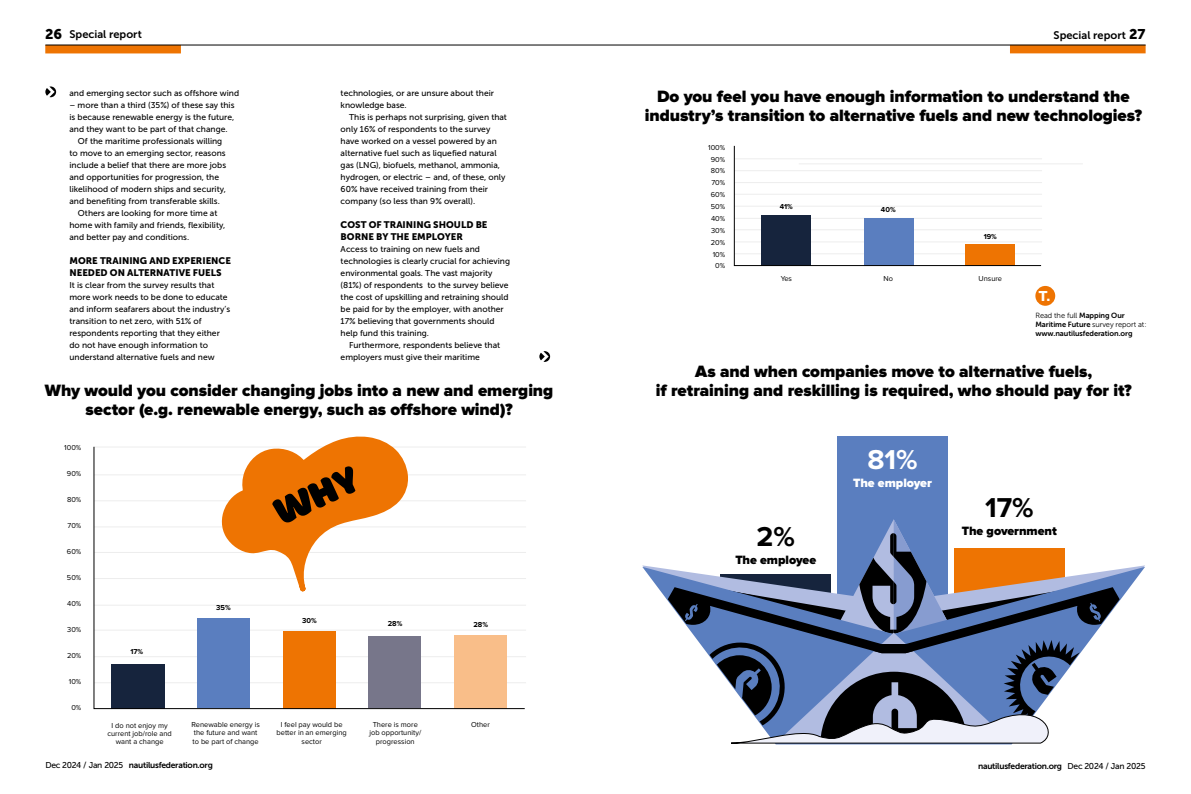
<style>
.page{position:relative;width:1191px;height:794px;background:#fff}
.page>*{position:absolute;margin:0;border:0;box-sizing:border-box;transform-origin:0 0}
.t1{font:700 28.3px "Proxima Nova";color:#000}
.t2{font:700 28.3px "Proxima Nova";color:#fff}
.t3{font:900 17px/19px "Proxima Nova";letter-spacing:-.005em;color:#000;text-align:center}
.t4{font:14px "Museo Sans 900";color:#fff}
.t5{font:900 12.5px "Proxima Nova";letter-spacing:-.005em;color:#000}
.t6{font:900 12.5px "Proxima Nova";color:#fff}
.t7{font:11px "Museo Sans 700";color:#000}
.t8{font:9.5px/12px "Museo Sans 900";color:#000}
.t9{font:8.5px/12px "Museo Sans 500";color:#000}
.t10{font:8.5px "Museo Sans 700";letter-spacing:-.03em;color:#000}
.t11{font:7.5px/11.9px "Proxima Nova";color:#000;text-align:center}
.t12{font:7.5px/9px "Museo Sans 300";letter-spacing:-.01em;color:#000}
.t13{font:7.5px "Museo Sans 700";letter-spacing:-.01em;color:#000}
.t14{font:700 7.5px "Proxima Nova";color:#000}
.s1{font-family:"Museo Sans 900";font-size:14px}
.s2{font-family:"Museo Sans 700"}
.s3{font-family:"Museo Sans 500"}
</style>
<div class="page">
<div style="left:45px;top:45px;width:136px;height:8px;background:#ee7402"></div>
<div style="left:1010px;top:45px;width:135px;height:8px;background:#ee7402"></div>
<hr style="left:45px;top:45px;width:1100px;height:1px;background:#000">
<svg style="left:45px;top:86px;width:11px;height:11px"></svg>
<div style="left:837px;top:436px;width:111px;height:178px;background:#5a7ebf"></div>
<svg style="left:642px;top:567px;width:503px;height:177px"></svg>
<svg style="left:667px;top:587px;width:452px;height:138px"></svg>
<svg style="left:676px;top:519px;width:435px;height:224px"></svg>
<svg style="left:539px;top:351px;width:11px;height:11px"></svg>
<hr style="left:799px;top:164px;width:283px;height:1px;background:#ededed">
<hr style="left:734px;top:159px;width:308px;height:1px;background:#ededed">
<hr style="left:734px;top:170px;width:308px;height:1px;background:#ededed">
<hr style="left:734px;top:182px;width:308px;height:1px;background:#ededed">
<hr style="left:734px;top:194px;width:308px;height:1px;background:#ededed">
<hr style="left:734px;top:206px;width:308px;height:1px;background:#ededed">
<hr style="left:734px;top:218px;width:308px;height:1px;background:#ededed">
<hr style="left:734px;top:229px;width:308px;height:1px;background:#ededed">
<hr style="left:734px;top:242px;width:308px;height:1px;background:#ededed">
<hr style="left:734px;top:254px;width:308px;height:1px;background:#ededed">
<svg style="left:734px;top:145px;width:307px;height:121px"></svg>
<hr style="left:94px;top:447px;width:432px;height:1px;background:#ededed">
<hr style="left:94px;top:475px;width:432px;height:1px;background:#ededed">
<hr style="left:94px;top:500px;width:432px;height:1px;background:#ededed">
<hr style="left:94px;top:526px;width:432px;height:1px;background:#ededed">
<hr style="left:94px;top:552px;width:432px;height:1px;background:#ededed">
<hr style="left:94px;top:578px;width:432px;height:1px;background:#ededed">
<hr style="left:94px;top:605px;width:432px;height:1px;background:#ededed">
<hr style="left:94px;top:630px;width:432px;height:1px;background:#ededed">
<hr style="left:94px;top:656px;width:432px;height:1px;background:#ededed">
<hr style="left:94px;top:682px;width:432px;height:1px;background:#ededed">
<svg style="left:94px;top:446px;width:431px;height:263px"></svg>
<svg style="left:216px;top:436px;width:193px;height:157px"></svg>
<div style="left:1035px;top:286px;width:20px;height:20px;background:#ee7402;border-radius:50%"></div>
<p class="t7" style="left:45px;top:29px;width:98px"><span class="s1">26</span> Special report</p>
<p class="t7" style="left:1053px;top:29px;width:93px">Special report <span class="s1">27</span></p>
<p class="t9" style="left:69px;top:87px;width:171px">and emerging sector such as offshore wind</p>
<p class="t9" style="left:69px;top:99px;width:166px">– more than a third (35%) of these say this</p>
<p class="t9" style="left:69px;top:111px;width:166px">is because renewable energy is the future,</p>
<p class="t9" style="left:69px;top:123px;width:160px">and they want to be part of that change.</p>
<p class="t9" style="left:78px;top:135px;width:146px">Of the maritime professionals willing</p>
<p class="t9" style="left:69px;top:147px;width:158px">to move to an emerging sector, reasons</p>
<p class="t9" style="left:69px;top:159px;width:158px">include a belief that there are more jobs</p>
<p class="t9" style="left:69px;top:171px;width:151px">and opportunities for progression, the</p>
<p class="t9" style="left:69px;top:183px;width:158px">likelihood of modern ships and security,</p>
<p class="t9" style="left:69px;top:195px;width:152px">and benefiting from transferable skills.</p>
<p class="t9" style="left:78px;top:207px;width:141px">Others are looking for more time at</p>
<p class="t9" style="left:69px;top:219px;width:157px">home with family and friends, flexibility,</p>
<p class="t9" style="left:69px;top:231px;width:121px">and better pay and conditions.</p>
<p class="t8" style="left:69px;top:255px;width:163px">MORE TRAINING AND EXPERIENCE<br>NEEDED ON ALTERNATIVE FUELS</p>
<p class="t9" style="left:69px;top:279px;width:162px">It is clear from the survey results that more work needs to be done to educate and inform seafarers about the industry’s transition to net zero, with 51% of respondents reporting that they either do not have enough information to understand alternative fuels and new</p>
<p class="t9" style="left:341px;top:87px;width:155px">technologies, or are unsure about their knowledge base.</p>
<p class="t9" style="left:341px;top:111px;width:168px;text-indent:8px">This is perhaps not surprising, given that only 16% of respondents to the survey have worked on a vessel powered by an alternative fuel such as liquefied natural gas (LNG), biofuels, methanol, ammonia, hydrogen, or electric – and, of these, only 60% have received training from their company (so less than 9% overall).</p>
<p class="t8" style="left:341px;top:219px;width:148px">COST OF TRAINING SHOULD BE<br>BORNE BY THE EMPLOYER</p>
<p class="t9" style="left:341px;top:243px;width:171px">Access to training on new fuels and technologies is clearly crucial for achieving environmental goals. The vast majority (81%) of respondents to the survey believe the cost of upskilling and retraining should be paid for by the employer, with another 17% believing that governments should help fund this training.</p>
<p class="t9" style="left:341px;top:339px;width:161px;text-indent:8px">Furthermore, respondents believe that employers must give their maritime</p>
<h2 class="t3" style="left:45px;top:381px;width:510px">Why would you consider changing jobs into a new and emerging sector (e.g. renewable energy, such as offshore wind)?</h2>
<p class="t11" style="left:64px;top:442px;width:19px">100%</p>
<p class="t11" style="left:67px;top:468px;width:16px">90%</p>
<p class="t11" style="left:67px;top:494px;width:16px">80%</p>
<p class="t11" style="left:68px;top:520px;width:15px">70%</p>
<p class="t11" style="left:67px;top:546px;width:16px">60%</p>
<p class="t11" style="left:67px;top:571px;width:16px">50%</p>
<p class="t11" style="left:67px;top:598px;width:16px">40%</p>
<p class="t11" style="left:67px;top:624px;width:16px">30%</p>
<p class="t11" style="left:67px;top:649px;width:16px">20%</p>
<p class="t11" style="left:69px;top:675px;width:14px">10%</p>
<p class="t11" style="left:71px;top:701px;width:12px">0%</p>
<p class="t11" style="left:107px;top:721px;width:66px;line-height:8.1px">I do not enjoy my current job/role and want a change</p>
<p class="t11" style="left:192px;top:721px;width:70px;line-height:8.1px;text-align:left">Renewable energy is the future and want to be part of change</p>
<p class="t11" style="left:277px;top:721px;width:72px;line-height:8.1px">I feel pay would be better in an emerging sector</p>
<p class="t11" style="left:369px;top:721px;width:53px;line-height:8.1px">There is more job opportunity/ progression</p>
<p class="t11" style="left:471px;top:719px;width:20px">Other</p>
<p class="t14" style="left:216px;top:603px;width:16px">35%</p>
<p class="t14" style="left:302px;top:616px;width:16px">30%</p>
<p class="t14" style="left:388px;top:619px;width:16px">28%</p>
<p class="t14" style="left:473px;top:620px;width:16px">28%</p>
<p class="t14" style="left:130px;top:647px;width:14px">17%</p>
<h2 class="t3" style="left:644px;top:88px;width:499px">Do you feel you have enough information to understand the industry’s transition to alternative fuels and new technologies?</h2>
<p class="t11" style="left:708px;top:141px;width:19px;text-align:right">100%<br>90%<br>80%<br>70%<br>60%<br>50%<br>40%<br>30%<br>20%<br>10%<br>0%</p>
<p class="t11" style="left:780px;top:272px;width:13px">Yes</p>
<p class="t14" style="left:779px;top:202px;width:15px">41%</p>
<p class="t14" style="left:881px;top:205px;width:16px">40%</p>
<p class="t14" style="left:983px;top:232px;width:15px">19%</p>
<p class="t11" style="left:883px;top:272px;width:11px">No</p>
<p class="t11" style="left:978px;top:272px;width:25px">Unsure</p>
<h3 class="t4" style="left:1039px;top:288px;width:13px">T.</h3>
<p class="t12" style="left:1035px;top:311px;width:113px">Read the full <span class="s2">Mapping Our<br>Maritime Future</span> survey report at:</p>
<p class="t13" style="left:1035px;top:329px;width:99px">www.nautilusfederation.org</p>
<h2 class="t3" style="left:655px;top:362px;width:477px">As and when companies move to alternative fuels,<br>if retraining and reskilling is required, who should pay for it?</h2>
<h1 class="t1" style="left:756px;top:520px;width:40px">2%</h1>
<h3 class="t5" style="left:735px;top:552px;width:82px">The employee</h3>
<h1 class="t2" style="left:867px;top:443px;width:52px">81%</h1>
<h3 class="t6" style="left:853px;top:475px;width:80px">The employer</h3>
<h1 class="t1" style="left:985px;top:491px;width:50px">17%</h1>
<h3 class="t5" style="left:962px;top:524px;width:96px">The government</h3>
<p class="t10" style="left:45px;top:761px;width:169px"><span class="s3">Dec 2024 / Jan 2025</span> nautilusfederation.org</p>
<p class="t10" style="left:978px;top:761px;width:169px">nautilusfederation.org <span class="s3">Dec 2024 / Jan 2025</span></p>
</div>
